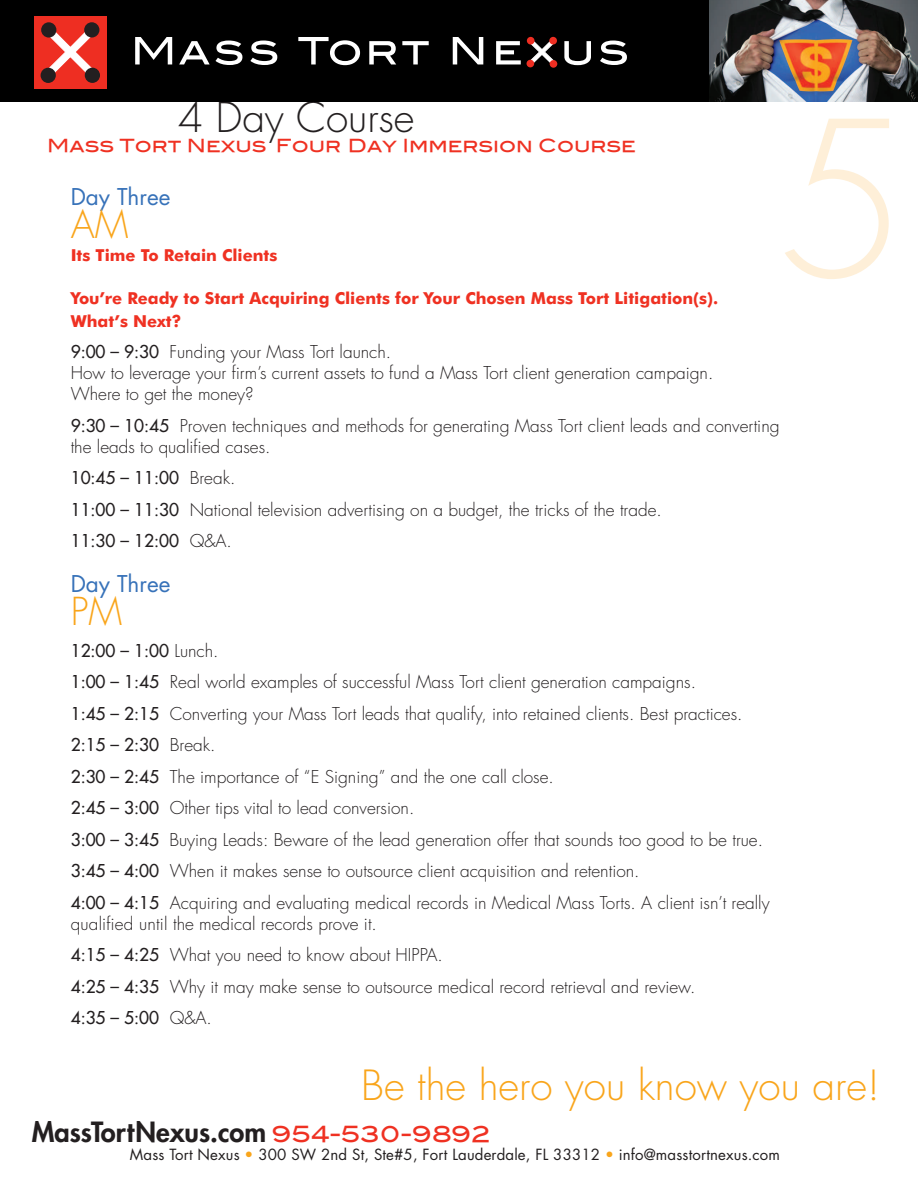
<style>
.page{position:relative;width:918px;height:1188px;background:#fff}
.page>*{position:absolute;margin:0;border:0;box-sizing:border-box;transform-origin:0 0}
.Sems_Text{font:300 210px "Futura";color:#feefd8}
.t1{font:300 40.5px "Futura";color:#f9a51b}
.t2{font:300 40.5px "Futura";color:#231f20}
.Sems_Text-2{font:300 37.5px "Futura";color:#f9a51b}
.t3{font:800 27.15px "Futura";color:#231f20}
.DayDesignation1{font:22.5px "Futura";color:#3772b9}
.t4{font:22.2px "Blair Md ITCTT Medium";color:#ef3122}
.t5{font:18px "Blair Md ITCTT Medium";color:#ef3122}
.Sems_Text-3{font:300 17.25px/21px "Futura";color:#231f20}
.Sems_Text-4{font:17.25px "Futura";color:#231f20}
.Sem_Subs{font:700 16.5px/22.5px "Futura BT";color:#ef3122}
.t6{font:15px "Futura";letter-spacing:.01em;color:#231f20}
.s1{font-weight:400}
.s2{font-weight:300}
.s3{color:#f9a51b}
</style>
<div class="page">
<div style="left:0;top:0;width:710px;height:101px;background:#000"></div>
<div style="left:34px;top:17px;width:72px;height:72px;background:#ee2e22"></div>
<svg style="left:44px;top:32px;width:52px;height:41px"></svg>
<div style="left:84px;top:22px;width:15px;height:16px;background:#231f20;border-radius:50%"></div>
<div style="left:41px;top:22px;width:15px;height:16px;background:#231f20;border-radius:50%"></div>
<div style="left:85px;top:68px;width:15px;height:15px;background:#231f20;border-radius:50%"></div>
<div style="left:41px;top:68px;width:15px;height:15px;background:#231f20;border-radius:50%"></div>
<svg style="left:135px;top:37px;width:37px;height:27px"></svg>
<svg style="left:179px;top:41px;width:31px;height:23px"></svg>
<svg style="left:216px;top:41px;width:26px;height:24px"></svg>
<svg style="left:250px;top:41px;width:27px;height:24px"></svg>
<svg style="left:298px;top:37px;width:62px;height:28px"></svg>
<svg style="left:369px;top:41px;width:27px;height:23px"></svg>
<svg style="left:402px;top:41px;width:27px;height:23px"></svg>
<svg style="left:453px;top:37px;width:30px;height:27px"></svg>
<svg style="left:496px;top:41px;width:25px;height:23px"></svg>
<svg style="left:564px;top:41px;width:27px;height:24px"></svg>
<svg style="left:600px;top:41px;width:27px;height:24px"></svg>
<svg style="left:528px;top:42px;width:28px;height:21px"></svg>
<div style="left:549px;top:37px;width:8px;height:8px;background:#ee2e22;border-radius:50%"></div>
<div style="left:527px;top:37px;width:8px;height:8px;background:#ee2e22;border-radius:50%"></div>
<div style="left:550px;top:60px;width:7px;height:8px;background:#ee2e22;border-radius:50%"></div>
<div style="left:527px;top:60px;width:7px;height:7px;background:#ee2e22;border-radius:50%"></div>
<img style="left:710px;top:0;width:208px;height:101px">
<p class="t2" style="left:178px;top:91px;width:238px">4 Day Course</p>
<p class="Sems_Text" style="left:778px;top:66px;width:132px">5</p>
<p class="t5" style="left:47px;top:131px;width:590px">Mass Tort Nexus Four Day Immersion Course</p>
<p class="DayDesignation1" style="left:71px;top:182px;width:101px">Day Three</p>
<p class="Sems_Text-2" style="left:71px;top:201px;width:59px">AM</p>
<p class="Sem_Subs" style="left:71px;top:244px;width:208px">Its Time To Retain Clients</p>
<p class="Sem_Subs" style="left:71px;top:287px;width:649px">You’re Ready to Start Acquiring Clients for Your Chosen Mass Tort Litigation(s).<br>What’s Next?</p>
<p class="Sems_Text-3" style="left:71px;top:342px;width:322px"><span class="s1">9:00 – 9:30</span> Funding your Mass Tort launch.</p>
<p class="Sems_Text-3" style="left:71px;top:363px;width:644px">How to leverage your firm’s current assets to fund a Mass Tort client generation campaign.<br>Where to get the money?</p>
<p class="Sems_Text-3" style="left:71px;top:415px;width:710px"><span class="s1">9:30 – 10:45</span> Proven techniques and methods for generating Mass Tort client leads and converting the leads to qualified cases.</p>
<p class="Sems_Text-4" style="left:71px;top:467px;width:166px">10:45 – 11:00 <span class="s2">Break.</span></p>
<p class="Sems_Text-3" style="left:71px;top:499px;width:593px"><span class="s1">11:00 – 11:30</span> National television advertising on a budget, the tricks of the trade.</p>
<p class="Sems_Text-4" style="left:71px;top:530px;width:163px">11:30 – 12:00 <span class="s2">Q&amp;A.</span></p>
<p class="DayDesignation1" style="left:71px;top:569px;width:101px">Day Three</p>
<p class="Sems_Text-2" style="left:71px;top:588px;width:53px">PM</p>
<p class="Sems_Text-4" style="left:71px;top:639px;width:149px">12:00 – 1:00 <span class="s2">Lunch.</span></p>
<p class="Sems_Text-3" style="left:71px;top:672px;width:627px"><span class="s1">1:00 – 1:45</span> Real world examples of successful Mass Tort client generation campaigns.</p>
<p class="Sems_Text-3" style="left:71px;top:703px;width:673px"><span class="s1">1:45 – 2:15</span> Converting your Mass Tort leads that qualify, into retained clients. Best practices.</p>
<p class="Sems_Text-4" style="left:71px;top:734px;width:146px">2:15 – 2:30 <span class="s2">Break.</span></p>
<p class="Sems_Text-3" style="left:71px;top:766px;width:485px"><span class="s1">2:30 – 2:45</span> The importance of “E Signing” and the one call close.</p>
<p class="Sems_Text-3" style="left:71px;top:798px;width:345px"><span class="s1">2:45 – 3:00</span> Other tips vital to lead conversion.</p>
<p class="Sems_Text-3" style="left:71px;top:829px;width:694px"><span class="s1">3:00 – 3:45</span> Buying Leads: Beware of the lead generation offer that sounds too good to be true.</p>
<p class="Sems_Text-3" style="left:71px;top:861px;width:570px"><span class="s1">3:45 – 4:00</span> When it makes sense to outsource client acquisition and retention.</p>
<p class="Sems_Text-3" style="left:71px;top:892px;width:700px"><span class="s1">4:00 – 4:15</span> Acquiring and evaluating medical records in Medical Mass Torts. A client isn’t really</p>
<p class="Sems_Text-3" style="left:71px;top:913px;width:308px">qualified until the medical records prove it.</p>
<p class="Sems_Text-3" style="left:71px;top:945px;width:374px"><span class="s1">4:15 – 4:25</span> What you need to know about HIPPA.</p>
<p class="Sems_Text-3" style="left:71px;top:976px;width:626px"><span class="s1">4:25 – 4:35</span> Why it may make sense to outsource medical record retrieval and review.</p>
<p class="Sems_Text-4" style="left:71px;top:1007px;width:143px">4:35 – 5:00 <span class="s2">Q&amp;A.</span></p>
<p class="t1" style="left:361px;top:1059px;width:520px">Be the hero you know you are!</p>
<p class="t3" style="left:32px;top:1114px;width:236px">MassTortNexus.com</p>
<p class="t4" style="left:272px;top:1116px;width:220px">954-530-9892</p>
<p class="t6" style="left:130px;top:1145px;width:652px">Mass Tort Nexus <span class="s3">•</span> 300 SW 2nd St, Ste#5, Fort Lauderdale, FL 33312 <span class="s3">•</span> info@masstortnexus.com</p>
</div>
